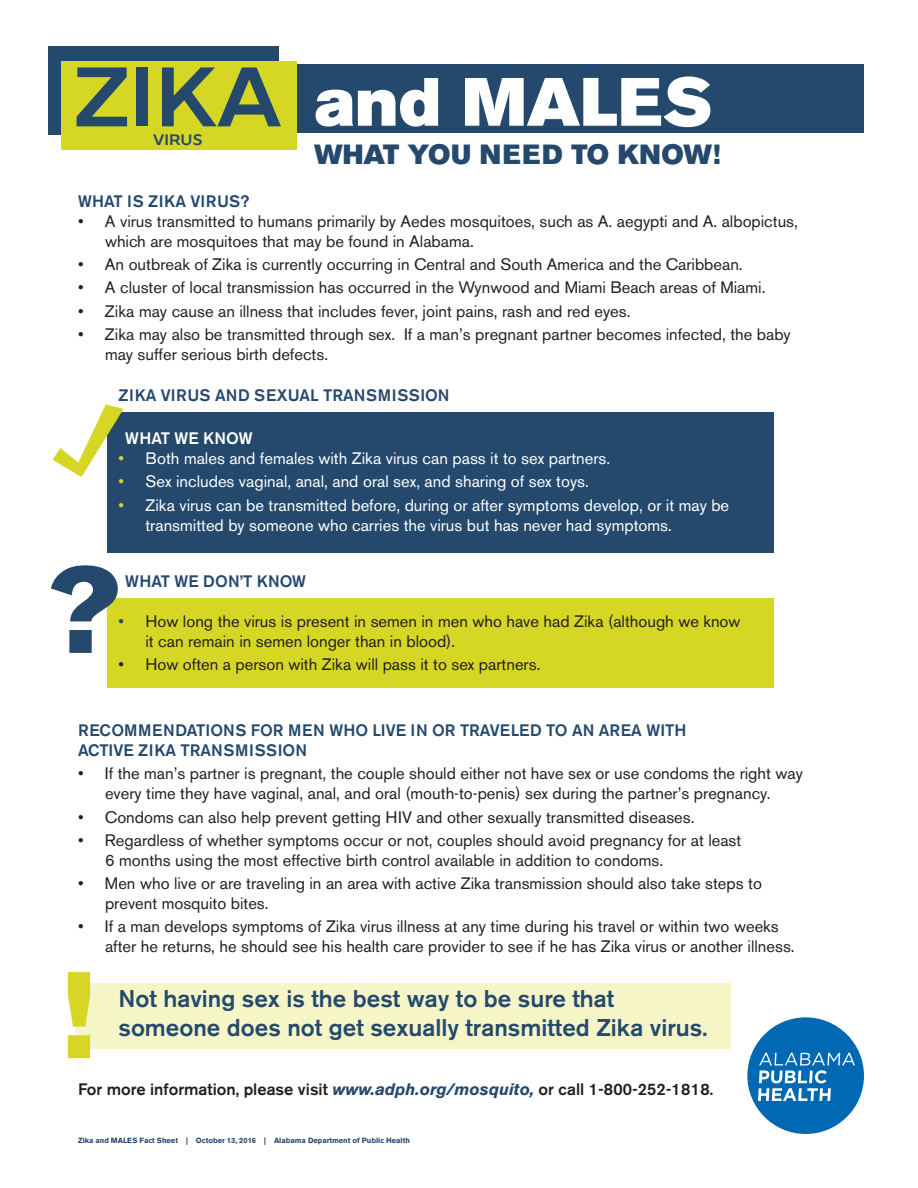
<style>
.page{position:relative;width:918px;height:1188px;background:#fff}
.page>*{position:absolute;margin:0;border:0;box-sizing:border-box;transform-origin:0 0}
.t1{font:121.95px "Akzidenz Grotesk BE Super";color:#25496d}
.t2{font:121.95px "Akzidenz Grotesk BE Super";color:#d6d724}
.t3{font:700 84.15px "Prosto Sans";color:#25496d}
.t4{font:67.5px "Akzidenz Grotesk BE Super";color:#fff}
.t5{font:27.6px "Akzidenz Grotesk BE Super";letter-spacing:.005em;color:#25496d}
.t6{font:500 24px/28.8px "Akzidenz Grotesk BE";color:#25496d}
.t7{font:16.5px/19.8px "Akzidenz Grotesk BE";color:#231f20}
.t8{font:16.5px/19.8px "Akzidenz Grotesk BE";color:#fff}
.t9{font:500 16.5px/19.8px "Akzidenz Grotesk BE";color:#25496d}
.t10{font:500 16.5px "Akzidenz Grotesk BE";color:#231f20}
.t11{font:500 16.5px "Akzidenz Grotesk BE";letter-spacing:.02em;color:#25496d}
.t12{font:500 16.5px "Akzidenz Grotesk BE";color:#fff}
.t13{font:700 15.15px "Prosto Sans";color:#25496d}
.t14{font:700 7.5px "Akzidenz Grotesk BE";color:#25496d}
.s1{color:#d6d724}
.s2{color:#25496d}
.s3{font-weight:700;font-style:italic;color:#25496d}
</style>
<div class="page">
<div style="left:107px;top:412px;width:667px;height:140px;background:#25496d"></div>
<div style="left:107px;top:598px;width:667px;height:90px;background:#d6d724"></div>
<div style="left:77px;top:983px;width:654px;height:66px;background:#f5f5c8"></div>
<div style="left:747px;top:1017px;width:117px;height:117px;background:#0168b3;border-radius:50%"></div>
<svg style="left:758px;top:1053px;width:97px;height:48px"></svg>
<div style="left:123px;top:64px;width:741px;height:69px;background:#25496d"></div>
<div style="left:49px;top:46px;width:230px;height:89px;background:#25496d"></div>
<div style="left:62px;top:61px;width:235px;height:89px;background:#d6d724"></div>
<svg style="left:52px;top:404px;width:72px;height:73px"></svg>
<p class="t3" style="left:74px;top:45px;width:209px">ZIKA</p>
<p class="t13" style="left:153px;top:130px;width:51px">VIRUS</p>
<p class="t4" style="left:314px;top:63px;width:400px">and MALES</p>
<p class="t5" style="left:314px;top:139px;width:408px">WHAT YOU NEED TO KNOW!</p>
<p class="t11" style="left:78px;top:191px;width:173px">WHAT IS ZIKA VIRUS?</p>
<p class="t7" style="left:105px;top:211px;width:695px;text-indent:-27px">• A virus transmitted to humans primarily by Aedes mosquitoes, such as A. aegypti and A. albopictus, which are mosquitoes that may be found in Alabama.</p>
<p class="t7" style="left:78px;top:255px;width:666px">• An outbreak of Zika is currently occurring in Central and South America and the Caribbean.</p>
<p class="t7" style="left:78px;top:278px;width:689px">• A cluster of local transmission has occurred in the Wynwood and Miami Beach areas of Miami.</p>
<p class="t7" style="left:78px;top:301px;width:554px">• Zika may cause an illness that includes fever, joint pains, rash and red eyes.</p>
<p class="t7" style="left:105px;top:324px;width:687px;text-indent:-27px">• Zika may also be transmitted through sex. If a man’s pregnant partner becomes infected, the baby may suffer serious birth defects.</p>
<p class="t11" style="left:118px;top:385px;width:333px">ZIKA VIRUS AND SEXUAL TRANSMISSION</p>
<p class="t12" style="left:125px;top:428px;width:129px">WHAT WE KNOW</p>
<p class="t8" style="left:118px;top:448px;width:493px"><span class="s1">•</span> Both males and females with Zika virus can pass it to sex partners.</p>
<p class="t8" style="left:118px;top:472px;width:472px"><span class="s1">•</span> Sex includes vaginal, anal, and oral sex, and sharing of sex toys.</p>
<p class="t8" style="left:146px;top:495px;width:585px;text-indent:-27px"><span class="s1">•</span> Zika virus can be transmitted before, during or after symptoms develop, or it may be transmitted by someone who carries the virus but has never had symptoms.</p>
<p class="t1" style="left:45px;top:539px;width:75px">?</p>
<p class="t9" style="left:125px;top:571px;width:182px">WHAT WE DON’T KNOW</p>
<p class="t7" style="left:146px;top:611px;width:597px;text-indent:-27px"><span class="s2">•</span> How long the virus is present in semen in men who have had Zika (although we know it can remain in semen longer than in blood).</p>
<p class="t7" style="left:118px;top:654px;width:424px">• How often a person with Zika will pass it to sex partners.</p>
<p class="t9" style="left:78px;top:721px;width:610px">RECOMMENDATIONS FOR MEN WHO LIVE IN OR TRAVELED TO AN AREA WITH<br>ACTIVE ZIKA TRANSMISSION</p>
<p class="t7" style="left:78px;top:764px;width:726px;text-align:center">• If the man’s partner is pregnant, the couple should either not have sex or use condoms the right way every time they have vaginal, anal, and oral (mouth-to-penis) sex during the partner’s pregnancy.</p>
<p class="t7" style="left:78px;top:807px;width:618px">• Condoms can also help prevent getting HIV and other sexually transmitted diseases.</p>
<p class="t7" style="left:105px;top:830px;width:638px;text-indent:-27px">• Regardless of whether symptoms occur or not, couples should avoid pregnancy for at least<br>6 months using the most effective birth control available in addition to condoms.</p>
<p class="t7" style="left:105px;top:873px;width:658px;text-indent:-27px">• Men who live or are traveling in an area with active Zika transmission should also take steps to prevent mosquito bites.</p>
<p class="t7" style="left:105px;top:916px;width:691px;text-indent:-27px">• If a man develops symptoms of Zika virus illness at any time during his travel or within two weeks after he returns, he should see his health care provider to see if he has Zika virus or another illness.</p>
<p class="t6" style="left:118px;top:984px;width:590px">Not having sex is the best way to be sure that someone does not get sexually transmitted Zika virus.</p>
<p class="t2" style="left:59px;top:945px;width:37px">!</p>
<p class="t10" style="left:78px;top:1079px;width:637px">For more information, please visit <span class="s3">www.adph.org/mosquito,</span> or call 1-800-252-1818.</p>
<p class="t14" style="left:78px;top:1136px;width:334px">Zika and MALES Fact Sheet | October 13, 2016 | Alabama Department of Public Health</p>
</div>
